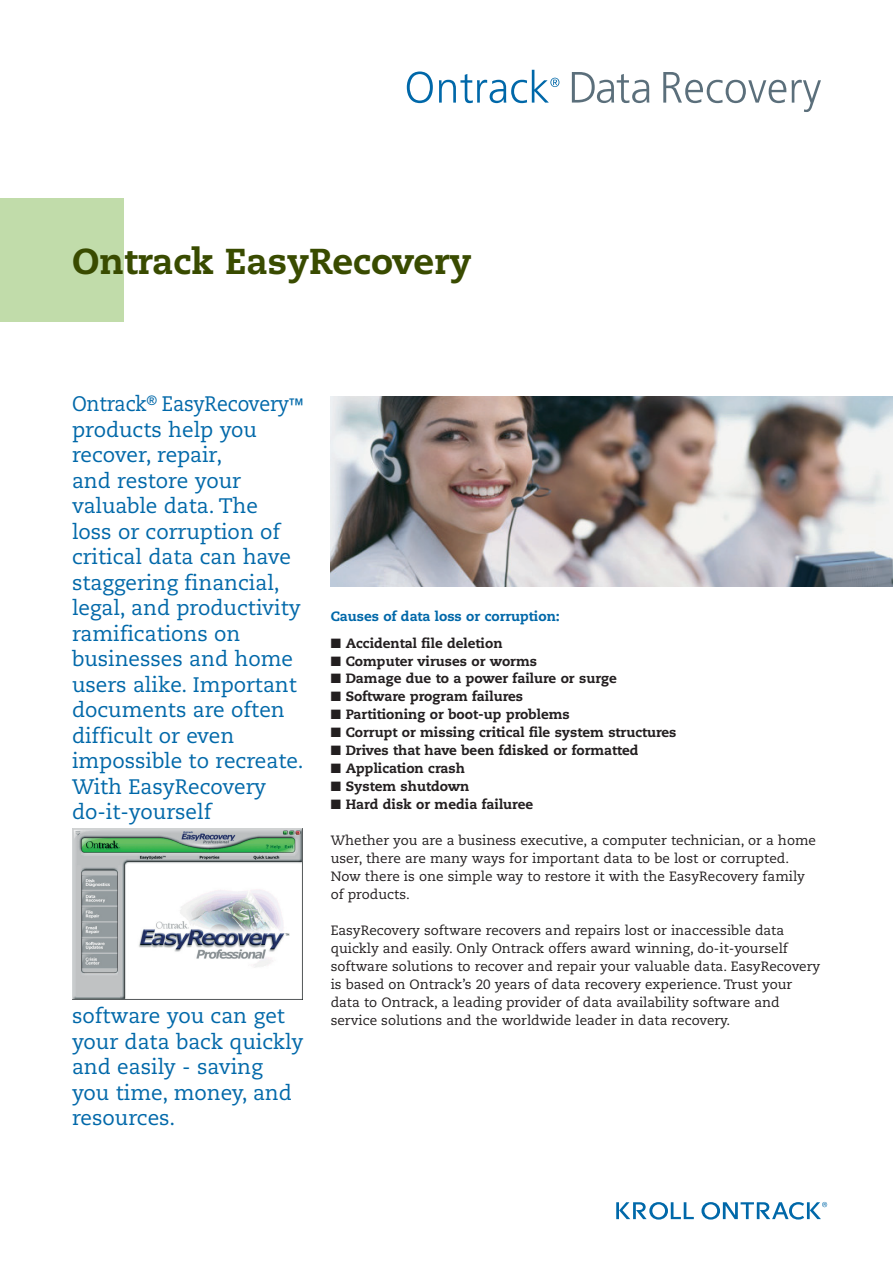
<style>
.page{position:relative;width:893px;height:1263px;background:#fff}
.page>*{position:absolute;margin:0;border:0;box-sizing:border-box;transform-origin:0 0}
.t1{font:800 36px "Caecilia";color:#394b00}
.t2{font:21px/25.5px "Caecilia";color:#0068a9;scale:.93 1}
.t3{font:21px/25.5px "Caecilia";color:#0068a9}
.t4{font:13.5px/18px "Caecilia";color:#231f20}
.t5{font:800 13.5px "Caecilia";color:#231f20}
.t6{font:800 13.5px "Caecilia";color:#0068a9}
.s1{font-size:16.5px}
</style>
<div class="page">
<div style="left:0;top:198px;width:123px;height:123px;background:#c1dcaa"></div>
<img style="left:331px;top:396px;width:562px;height:191px">
<svg style="left:407px;top:71px;width:26px;height:32px"></svg>
<svg style="left:439px;top:70px;width:120px;height:33px"></svg>
<svg style="left:663px;top:72px;width:123px;height:31px"></svg>
<svg style="left:792px;top:80px;width:29px;height:32px"></svg>
<svg style="left:572px;top:72px;width:77px;height:31px"></svg>
<svg style="left:616px;top:1202px;width:78px;height:17px"></svg>
<svg style="left:701px;top:1202px;width:126px;height:17px"></svg>
<img style="left:72px;top:829px;width:231px;height:171px">
<h1 class="t1" style="left:72px;top:239px;width:401px">Ontrack EasyRecovery</h1>
<p class="t2" style="left:72px;top:392px;width:251px">Ontrack<sup>®</sup> EasyRecovery<span class="s1">™ </span>products help you recover, repair,<br>and restore your valuable data. The<br>loss or corruption of critical data can have staggering financial, legal, and productivity ramifications on businesses and home users alike. Important documents are often difficult or even impossible to recreate.<br>With EasyRecovery do-it-yourself</p>
<h2 class="t3" style="left:72px;top:1004px;width:233px">software you can get your data back quickly and easily - saving you time, money, and resources.</h2>
<p class="t6" style="left:331px;top:608px;width:231px">Causes of data loss or corruption:</p>
<p class="t5" style="left:331px;top:634px;width:173px">■ Accidental file deletion</p>
<p class="t5" style="left:331px;top:652px;width:208px">■ Computer viruses or worms</p>
<p class="t5" style="left:331px;top:670px;width:288px">■ Damage due to a power failure or surge</p>
<p class="t5" style="left:331px;top:688px;width:194px">■ Software program failures</p>
<p class="t5" style="left:331px;top:706px;width:241px">■ Partitioning or boot-up problems</p>
<p class="t5" style="left:331px;top:724px;width:347px">■ Corrupt or missing critical file system structures</p>
<p class="t5" style="left:331px;top:742px;width:309px">■ Drives that have been fdisked or formatted</p>
<p class="t5" style="left:331px;top:760px;width:136px">■ Application crash</p>
<p class="t5" style="left:331px;top:778px;width:140px">■ System shutdown</p>
<p class="t5" style="left:331px;top:796px;width:204px">■ Hard disk or media failuree</p>
<p class="t4" style="left:331px;top:832px;width:487px">Whether you are a business executive, a computer technician, or a home user, there are many ways for important data to be lost or corrupted.<br>Now there is one simple way to restore it with the EasyRecovery family of products.</p>
<p class="t4" style="left:331px;top:922px;width:491px">EasyRecovery software recovers and repairs lost or inaccessible data quickly and easily. Only Ontrack offers award winning, do-it-yourself software solutions to recover and repair your valuable data. EasyRecovery is based on Ontrack’s 20 years of data recovery experience. Trust your data to Ontrack, a leading provider of data availability software and service solutions and the worldwide leader in data recovery.</p>
</div>
